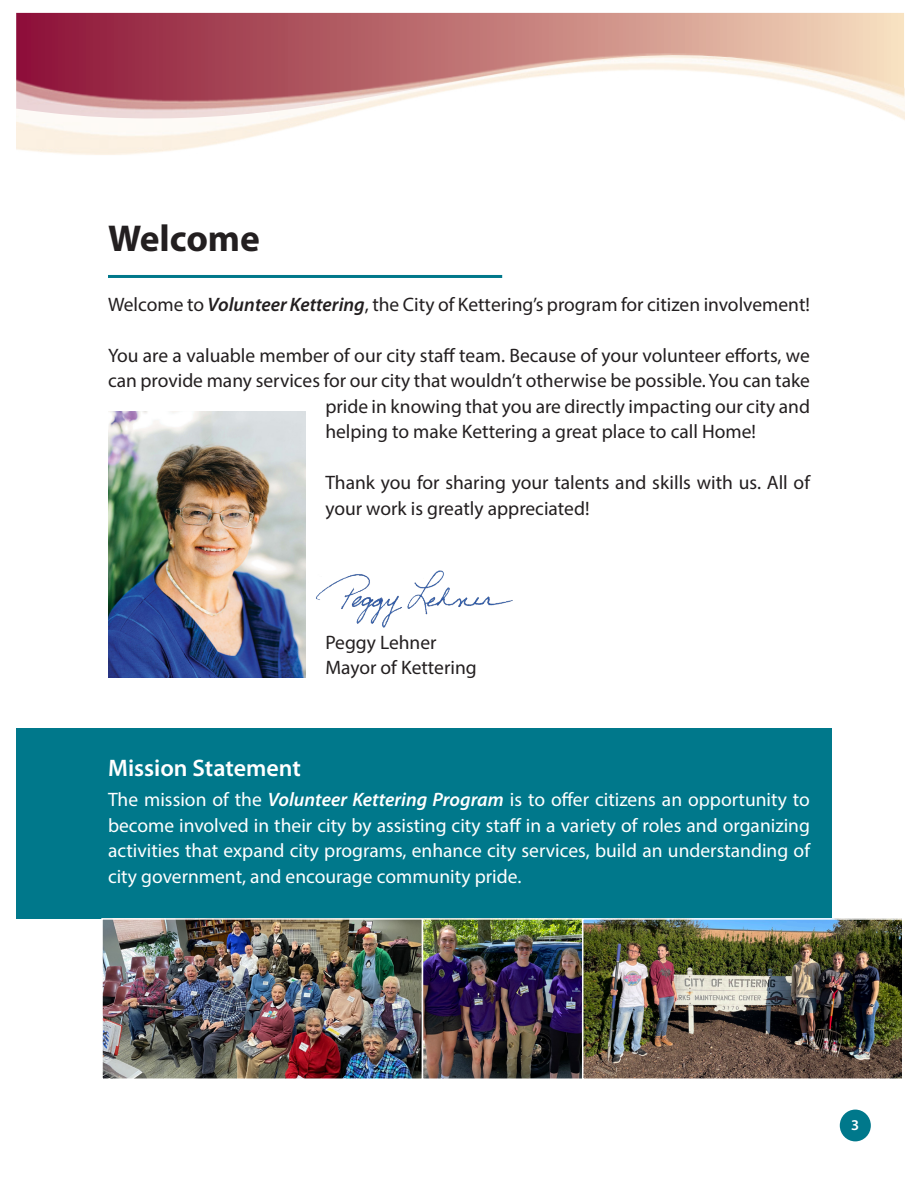
<style>
.page{position:relative;width:918px;height:1188px;background:#fff}
.page>*{position:absolute;margin:0;border:0;box-sizing:border-box;transform-origin:0 0}
.Paragraph_Style_1{font:700 37.5px "Myriad Pro";color:#231f20}
.Paragraph_Style_2{font:600 24px "Myriad Pro";color:#fff}
.t1{font:19.5px/25.5px "Myriad Pro";color:#231f20}
.t2{font:19.5px/25.5px "Myriad Pro";color:#fff;text-align:justify}
.t3{font:600 15px "Myriad Pro";color:#fff}
.s1{font-weight:600;font-style:italic}
</style>
<div class="page">
<div style="left:840px;top:1110px;width:31px;height:31px;background:#00788b;border-radius:50%"></div>
<div style="left:16px;top:728px;width:815px;height:190px;background:#00788b"></div>
<hr style="left:108px;top:275px;width:394px;height:3px;background:#00788b">
<img style="left:108px;top:411px;width:197px;height:266px">
<svg style="left:16px;top:13px;width:888px;height:34px;background:#c07577"></svg>
<img style="left:104px;top:921px;width:797px;height:156px">
<div style="left:101px;top:918px;width:322px;height:162px;border:2px solid #fff"></div>
<div style="left:422px;top:918px;width:162px;height:162px;border:2px solid #fff"></div>
<div style="left:582px;top:918px;width:322px;height:162px;border:2px solid #fff"></div>
<img style="left:16px;top:47px;width:888px;height:108px">
<img style="left:304px;top:563px;width:209px;height:74px">
<p class="Paragraph_Style_1" style="left:108px;top:214px;width:154px">Welcome</p>
<p class="t1" style="left:108px;top:291px;width:703px">Welcome to <span class="s1">Volunteer Kettering</span>, the City of Kettering’s program for citizen involvement!</p>
<p class="t1" style="left:108px;top:342px;width:703px">You are a valuable member of our city staff team. Because of your volunteer efforts, we</p>
<p class="t1" style="left:108px;top:367px;width:704px">can provide many services for our city that wouldn’t otherwise be possible. You can take</p>
<p class="t1" style="left:325px;top:393px;width:486px">pride in knowing that you are directly impacting our city and</p>
<p class="t1" style="left:325px;top:418px;width:432px">helping to make Kettering a great place to call Home!</p>
<p class="t1" style="left:325px;top:469px;width:486px">Thank you for sharing your talents and skills with us. All of your work is greatly appreciated!</p>
<p class="t1" style="left:325px;top:629px;width:153px">Peggy Lehner<br>Mayor of Kettering</p>
<p class="Paragraph_Style_2" style="left:108px;top:753px;width:194px">Mission Statement</p>
<p class="t2" style="left:108px;top:787px;width:704px">The mission of the <span class="s1">Volunteer Kettering Program</span> is to offer citizens an opportunity to become involved in their city by assisting city staff in a variety of roles and organizing activities that expand city programs, enhance city services, build an understanding of city government, and encourage community pride.</p>
<p class="t3" style="left:851px;top:1116px;width:10px">3</p>
</div>
